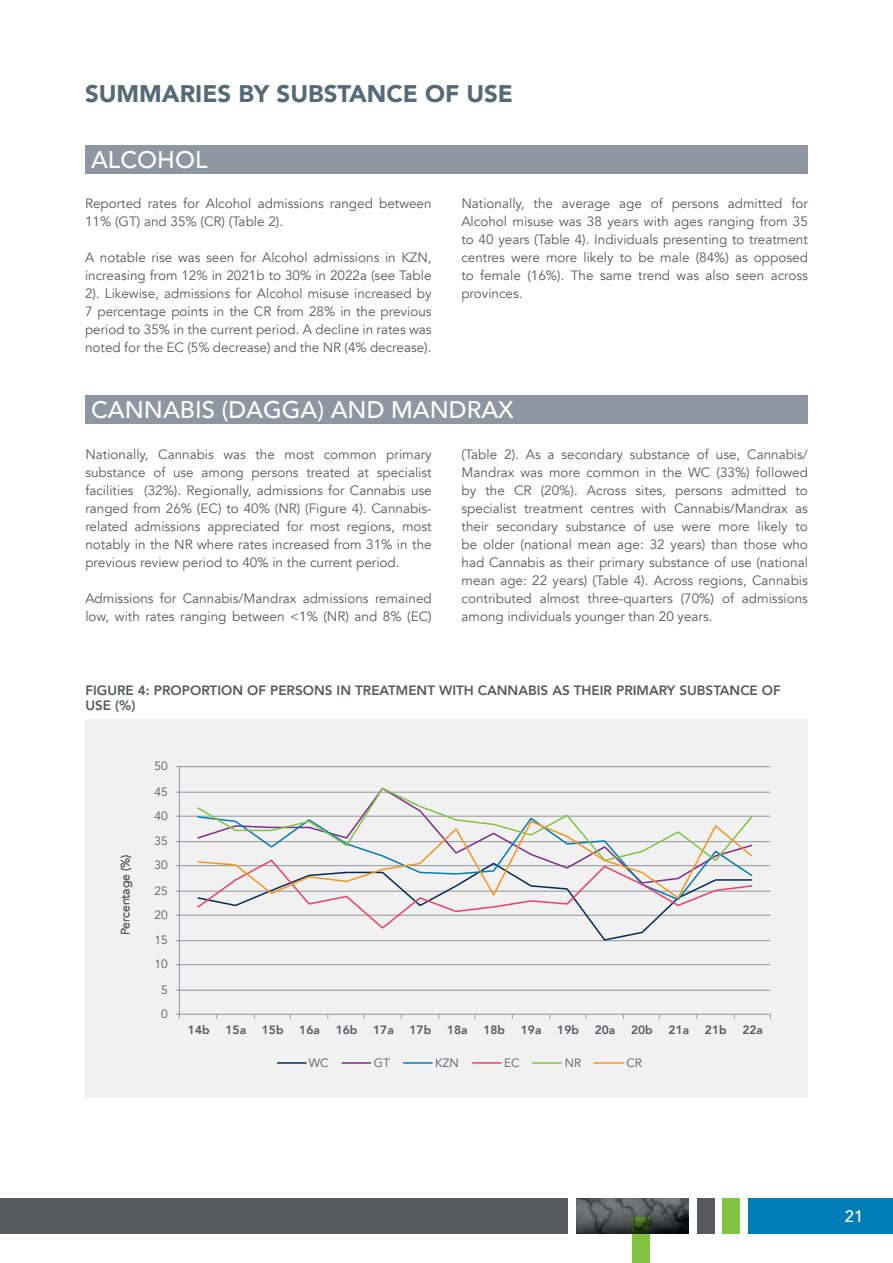
<style>
.page{position:relative;width:893px;height:1263px;background:#fff}
.page>*{position:absolute;margin:0;border:0;box-sizing:border-box;transform-origin:0 0}
.t1{font:500 24px "Avenir";color:#fff}
.t2{font:900 24px "Avenir";color:#556a78}
.t3{font:500 16.5px "Avenir";color:#fff}
.t4{font:13.5px/18px "Avenir";color:#58595b;text-align:justify}
.t5{font:800 13.5px/15px "Avenir";color:#58595b}
.t6{font:800 12px "Avenir";color:#58595b}
.t7{font:12px "Avenir";color:#58595b}
</style>
<div class="page">
<img style="left:577px;top:1198px;width:112px;height:35px">
<div style="left:748px;top:1198px;width:145px;height:35px;background:#007db6"></div>
<div style="left:723px;top:1198px;width:17px;height:35px;background:#82c341"></div>
<svg style="left:632px;top:1217px;width:17px;height:46px"></svg>
<div style="left:697px;top:1198px;width:17px;height:35px;background:#58595b"></div>
<div style="left:0;top:1198px;width:568px;height:35px;background:#58595b"></div>
<div style="left:85px;top:395px;width:723px;height:29px;background:#8e96a1"></div>
<div style="left:85px;top:145px;width:723px;height:29px;background:#8e96a1"></div>
<div style="left:85px;top:719px;width:723px;height:378px;background:#f1f1f2"></div>
<hr style="left:179px;top:766px;width:591px;height:1px;background:#939598">
<hr style="left:179px;top:792px;width:591px;height:1px;background:#939598">
<hr style="left:179px;top:816px;width:591px;height:1px;background:#939598">
<hr style="left:179px;top:841px;width:591px;height:1px;background:#939598">
<hr style="left:179px;top:865px;width:591px;height:1px;background:#939598">
<hr style="left:179px;top:891px;width:591px;height:1px;background:#939598">
<hr style="left:179px;top:915px;width:591px;height:1px;background:#939598">
<hr style="left:179px;top:940px;width:591px;height:1px;background:#939598">
<hr style="left:179px;top:964px;width:591px;height:1px;background:#939598">
<hr style="left:179px;top:990px;width:591px;height:1px;background:#939598">
<hr style="left:179px;top:767px;width:1px;height:247px;background:#939598">
<hr style="left:179px;top:1014px;width:591px;height:1px;background:#939598">
<svg style="left:196px;top:787px;width:558px;height:154px"></svg>
<svg style="left:196px;top:819px;width:558px;height:81px"></svg>
<hr style="left:278px;top:1062px;width:28px;height:2px;background:#002b58">
<hr style="left:342px;top:1062px;width:29px;height:2px;background:#812990">
<hr style="left:404px;top:1062px;width:28px;height:2px;background:#007db6">
<hr style="left:473px;top:1062px;width:28px;height:2px;background:#ef3f65">
<hr style="left:533px;top:1062px;width:28px;height:2px;background:#82c341">
<hr style="left:594px;top:1062px;width:30px;height:2px;background:#f7941e">
<h1 class="t2" style="left:85px;top:73px;width:429px">SUMMARIES BY SUBSTANCE OF USE</h1>
<h1 class="t1" style="left:91px;top:138px;width:118px">ALCOHOL</h1>
<p class="t4" style="left:85px;top:195px;width:348px">Reported rates for Alcohol admissions ranged between<br>11% (GT) and 35% (CR) (Table 2).</p>
<p class="t4" style="left:85px;top:249px;width:348px">A notable rise was seen for Alcohol admissions in KZN, increasing from 12% in 2021b to 30% in 2022a (see Table 2). Likewise, admissions for Alcohol misuse increased by 7 percentage points in the CR from 28% in the previous period to 35% in the current period. A decline in rates was noted for the EC (5% decrease) and the NR (4% decrease).</p>
<p class="t4" style="left:461px;top:195px;width:348px">Nationally, the average age of persons admitted for Alcohol misuse was 38 years with ages ranging from 35 to 40 years (Table 4). Individuals presenting to treatment centres were more likely to be male (84%) as opposed to female (16%). The same trend was also seen across provinces.</p>
<h1 class="t1" style="left:91px;top:389px;width:424px">CANNABIS (DAGGA) AND MANDRAX</h1>
<p class="t4" style="left:85px;top:446px;width:348px">Nationally, Cannabis was the most common primary substance of use among persons treated at specialist facilities (32%). Regionally, admissions for Cannabis use ranged from 26% (EC) to 40% (NR) (Figure 4). Cannabis&shy;related admissions appreciated for most regions, most notably in the NR where rates increased from 31% in the previous review period to 40% in the current period.</p>
<p class="t4" style="left:85px;top:590px;width:348px">Admissions for Cannabis/Mandrax admissions remained low, with rates ranging between &lt;1% (NR) and 8% (EC)</p>
<p class="t4" style="left:462px;top:446px;width:348px">(Table 2). As a secondary substance of use, Cannabis/ Mandrax was more common in the WC (33%) followed by the CR (20%). Across sites, persons admitted to specialist treatment centres with Cannabis/Mandrax as their secondary substance of use were more likely to be older (national mean age: 32 years) than those who had Cannabis as their primary substance of use (national mean age: 22 years) (Table 4). Across regions, Cannabis contributed almost three-quarters (70%) of admissions among individuals younger than 20 years.</p>
<p class="t5" style="left:85px;top:683px;width:697px">FIGURE 4: PROPORTION OF PERSONS IN TREATMENT WITH CANNABIS AS THEIR PRIMARY SUBSTANCE OF<br>USE (%)</p>
<p class="t7" style="left:155px;top:759px;width:15px">50</p>
<p class="t7" style="left:155px;top:785px;width:15px">45</p>
<p class="t7" style="left:155px;top:809px;width:15px">40</p>
<p class="t7" style="left:118px;top:935px;width:82px;rotate:-90deg">Percentage (%)</p>
<p class="t7" style="left:155px;top:834px;width:15px">35</p>
<p class="t7" style="left:155px;top:858px;width:15px">30</p>
<p class="t7" style="left:155px;top:884px;width:15px">25</p>
<p class="t7" style="left:155px;top:908px;width:15px">20</p>
<p class="t7" style="left:155px;top:933px;width:15px">15</p>
<p class="t7" style="left:155px;top:957px;width:15px">10</p>
<p class="t7" style="left:161px;top:983px;width:8px">5</p>
<p class="t7" style="left:161px;top:1007px;width:8px">0</p>
<p class="t6" style="left:188px;top:1021px;width:23px">14b</p>
<p class="t6" style="left:225px;top:1021px;width:22px">15a</p>
<p class="t6" style="left:262px;top:1021px;width:23px">15b</p>
<p class="t6" style="left:299px;top:1021px;width:22px">16a</p>
<p class="t6" style="left:336px;top:1021px;width:23px">16b</p>
<p class="t6" style="left:373px;top:1021px;width:22px">17a</p>
<p class="t6" style="left:410px;top:1021px;width:23px">17b</p>
<p class="t6" style="left:447px;top:1021px;width:22px">18a</p>
<p class="t6" style="left:483px;top:1021px;width:23px">18b</p>
<p class="t6" style="left:521px;top:1021px;width:22px">19a</p>
<p class="t6" style="left:557px;top:1021px;width:23px">19b</p>
<p class="t6" style="left:595px;top:1021px;width:22px">20a</p>
<p class="t6" style="left:631px;top:1021px;width:23px">20b</p>
<p class="t6" style="left:669px;top:1021px;width:22px">21a</p>
<p class="t6" style="left:705px;top:1021px;width:23px">21b</p>
<p class="t6" style="left:742px;top:1021px;width:22px">22a</p>
<p class="t7" style="left:309px;top:1056px;width:21px">WC</p>
<p class="t7" style="left:374px;top:1056px;width:18px">GT</p>
<p class="t7" style="left:435px;top:1056px;width:25px">KZN</p>
<p class="t7" style="left:504px;top:1056px;width:17px">EC</p>
<p class="t7" style="left:565px;top:1056px;width:18px">NR</p>
<p class="t7" style="left:626px;top:1056px;width:17px">CR</p>
<p class="t3" style="left:845px;top:1202px;width:20px">21</p>
</div>
